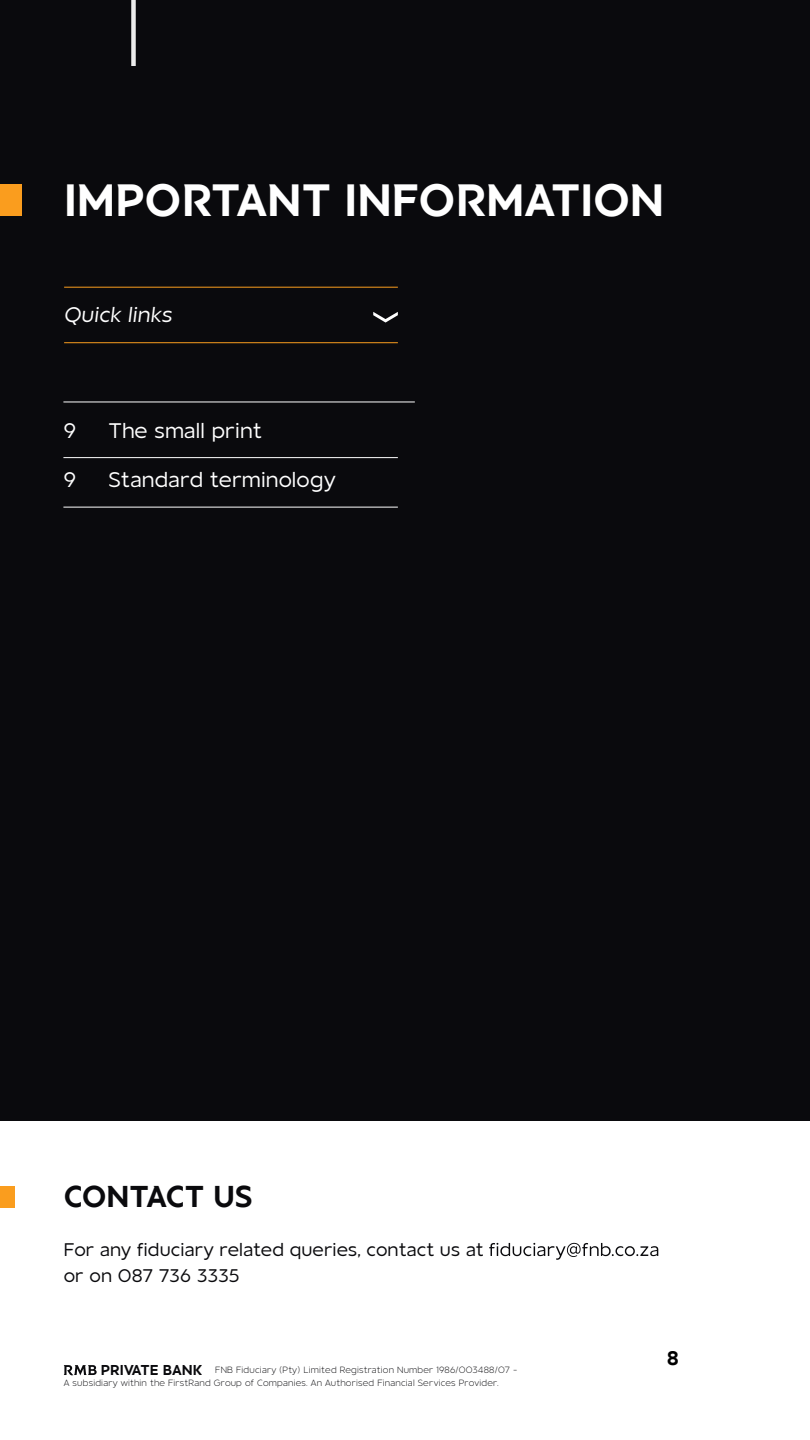
<style>
.page{position:relative;width:810px;height:1440px;background:#fff}
.page>*{position:absolute;margin:0;border:0;box-sizing:border-box;transform-origin:0 0}
.t1{font:45px "RMB Sans Display";color:#fff}
.t2{font:30px "RMB Sans Display";letter-spacing:-.015em;color:#0a0a0d}
.t3{font:21px "RMB Sans";letter-spacing:.01em;color:#fff}
.t4{font:italic 21px "RMB Sans";letter-spacing:.01em;color:#fff}
.t5{font:19.5px "RMB Sans Display";color:#000}
.t6{font:18.15px/25.7px "RMB Sans";letter-spacing:.01em;color:#0a0a0d}
.t7{font:300 9px/12.8px "RMB Sans";letter-spacing:.025em;color:#0a0a0d}
.s1{font-weight:800;font-size:14.25px}
</style>
<div class="page">
<div style="left:0;top:0;width:810px;height:1120px;background:#0a0a0d"></div>
<hr style="left:64px;top:287px;width:334px;height:1px;background:#fa9d1e">
<hr style="left:64px;top:342px;width:334px;height:1px;background:#fa9d1e">
<svg style="left:373px;top:312px;width:25px;height:10px"></svg>
<div style="left:0;top:184px;width:21px;height:32px;background:#fa9d1e"></div>
<div style="left:0;top:1186px;width:14px;height:22px;background:#fa9d1e"></div>
<svg style="left:489px;top:1243px;width:169px;height:17px"></svg>
<hr style="left:63px;top:402px;width:352px;height:1px;background:#fff">
<hr style="left:63px;top:457px;width:335px;height:1px;background:#fff">
<hr style="left:63px;top:507px;width:335px;height:1px;background:#fff">
<div style="left:131px;top:0;width:5px;height:66px;background:#ececec"></div>
<svg style="left:64px;top:1365px;width:33px;height:10px"></svg>
<h1 class="t1" style="left:64px;top:174px;width:602px">IMPORTANT INFORMATION</h1>
<h3 class="t4" style="left:64px;top:303px;width:110px">Quick links</h3>
<h3 class="t3" style="left:63px;top:418px;width:14px">9</h3>
<h3 class="t3" style="left:108px;top:418px;width:155px">The small print</h3>
<h3 class="t3" style="left:63px;top:468px;width:14px">9</h3>
<h3 class="t3" style="left:108px;top:468px;width:229px">Standard terminology</h3>
<h2 class="t2" style="left:64px;top:1179px;width:191px">CONTACT US</h2>
<h3 class="t6" style="left:64px;top:1237px;width:421px">For any fiduciary related queries, contact us at or on 087 736 3335</h3>
<p class="t7" style="left:64px;top:1364px;width:455px;text-indent:37px"><span class="s1">PRIVATE BANK</span> FNB Fiduciary (Pty) Limited Registration Number 1986/003488/07 -<br>A subsidiary within the FirstRand Group of Companies. An Authorised Financial Services Provider.</p>
<h3 class="t5" style="left:667px;top:1346px;width:14px">8</h3>
</div>
